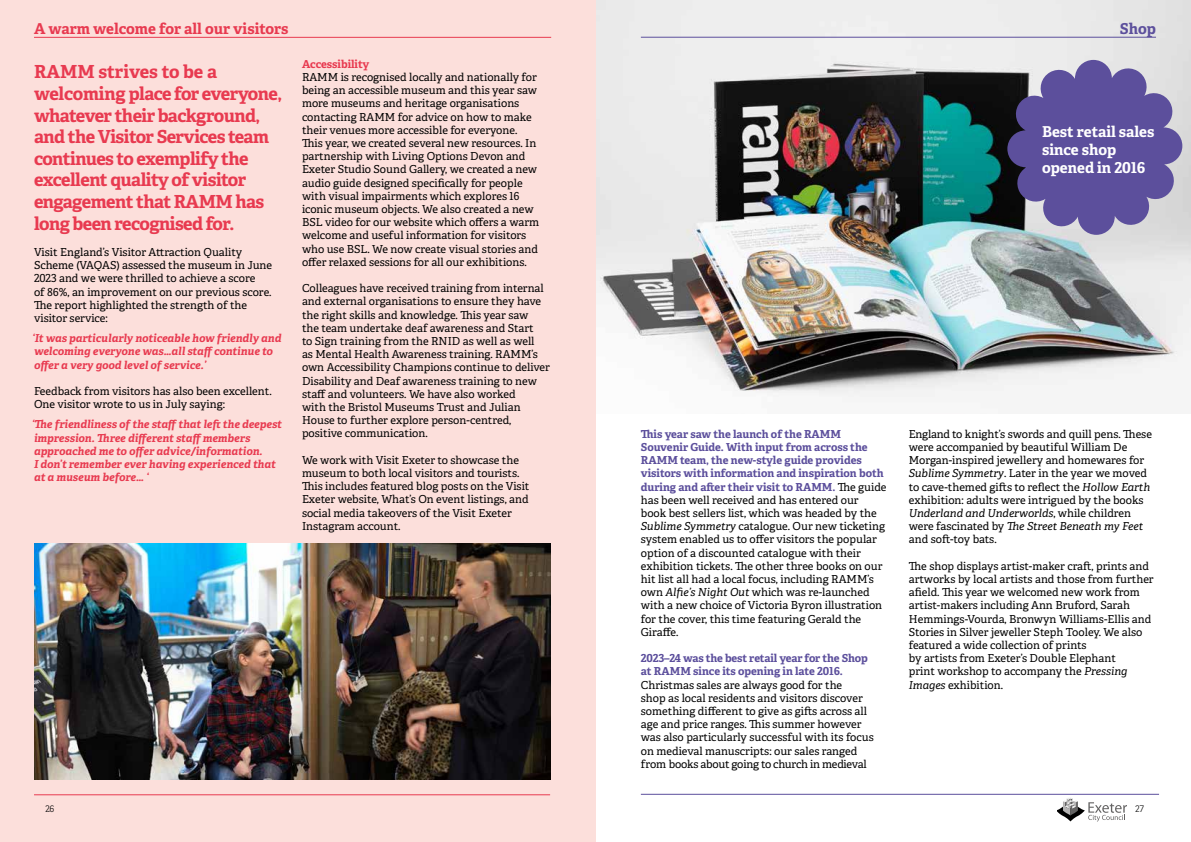
<style>
.page{position:relative;width:1191px;height:842px;background:#fff}
.page>*{position:absolute;margin:0;border:0;box-sizing:border-box;transform-origin:0 0}
.t1{font:700 18px/21.6px "Adelle";letter-spacing:-.03em;color:#e83a50}
.t2{font:700 15px/18px "Adelle";color:#fff}
.t3{font:700 15px "Adelle";color:#e83a50}
.t4{font:700 15px "Adelle";color:#5c4f9c}
.t5{font:11px/13.2px "Adelle";color:#000}
.t6{font:italic 700 11px/13.2px "Adelle";color:#e83a50}
.t7{font:700 11px/13.2px "Adelle";letter-spacing:-.01em;color:#5c4f9c}
.t8{font:700 11px "Adelle";letter-spacing:-.005em;color:#e83a50}
.t9{font:300 9px "Adelle Sans";color:#000}
.t10{font:300 9px "Adelle";color:#000}
.s1{font-weight:700;color:#5c4f9c}
.s2{font-style:italic}
</style>
<div class="page">
<img style="left:595px;top:0;width:596px;height:414px">
<div style="left:0;top:0;width:595px;height:842px;background:#fcdfdb"></div>
<hr style="left:34px;top:37px;width:517px;height:1px;background:#e83a50">
<hr style="left:641px;top:37px;width:515px;height:1px;background:#5c4f9c">
<img style="left:34px;top:543px;width:516px;height:237px">
<hr style="left:34px;top:794px;width:516px;height:1px;background:#e83a50">
<hr style="left:641px;top:794px;width:518px;height:1px;background:#5c4f9c">
<svg style="left:1007px;top:60px;width:175px;height:175px;background:#71689e"></svg>
<svg style="left:1057px;top:798px;width:70px;height:24px"></svg>
<h2 class="t3" style="left:34px;top:19px;width:256px">A warm welcome for all our visitors</h2>
<h2 class="t4" style="left:1119px;top:19px;width:38px">Shop</h2>
<h1 class="t1" style="left:34px;top:61px;width:249px">RAMM strives to be a welcoming place for everyone, whatever their background, and the Visitor Services team continues to exemplify the excellent quality of visitor engagement that RAMM has long been recognised for.</h1>
<p class="t5" style="left:34px;top:246px;width:240px">Visit England’s Visitor Attraction Quality Scheme (VAQAS) assessed the museum in June 2023 and we were thrilled to achieve a score<br>of 86%, an improvement on our previous score.<br>The report highlighted the strength of the visitor service:</p>
<p class="t6" style="left:32px;top:332px;width:251px">‘It was particularly noticeable how friendly and welcoming everyone was…all staff continue to offer a very good level of service.’</p>
<p class="t5" style="left:34px;top:385px;width:239px">Feedback from visitors has also been excellent.<br>One visitor wrote to us in July saying:</p>
<p class="t6" style="left:32px;top:418px;width:251px">‘The friendliness of the staff that left the deepest impression. Three different staff members approached me to offer advice/information.<br>I don’t remember ever having experienced that at a museum before… ‘</p>
<p class="t8" style="left:302px;top:57px;width:69px">Accessibility</p>
<p class="t5" style="left:302px;top:71px;width:239px">RAMM is recognised locally and nationally for being an accessible museum and this year saw more museums and heritage organisations contacting RAMM for advice on how to make their venues more accessible for everyone.<br>This year, we created several new resources. In partnership with Living Options Devon and Exeter Studio Sound Gallery, we created a new audio guide designed specifically for people with visual impairments which explores 16 iconic museum objects. We also created a new BSL video for our website which offers a warm welcome and useful information for visitors who use BSL. We now create visual stories and offer relaxed sessions for all our exhibitions.</p>
<p class="t5" style="left:302px;top:282px;width:249px">Colleagues have received training from internal and external organisations to ensure they have the right skills and knowledge. This year saw<br>the team undertake deaf awareness and Start<br>to Sign training from the RNID as well as well<br>as Mental Health Awareness training. RAMM’s own Accessibility Champions continue to deliver Disability and Deaf awareness training to new staff and volunteers. We have also worked<br>with the Bristol Museums Trust and Julian House to further explore person-centred, positive communication.</p>
<p class="t5" style="left:302px;top:453px;width:229px">We work with Visit Exeter to showcase the museum to both local visitors and tourists.<br>This includes featured blog posts on the Visit Exeter website, What’s On event listings, and social media takeovers of the Visit Exeter Instagram account.</p>
<p class="t10" style="left:45px;top:803px;width:10px">26</p>
<h2 class="t2" style="left:1042px;top:123px;width:114px">Best retail sales since shop opened in 2016</h2>
<p class="t5" style="left:641px;top:427px;width:247px"><span class="s1">This year saw the launch of the RAMM Souvenir Guide. With input from across the RAMM team, the new-style guide provides visitors with information and inspiration both during and after their visit to RAMM.</span> The guide has been well received and has entered our book best sellers list, which was headed by the <span class="s2">Sublime Symmetry</span> catalogue. Our new ticketing system enabled us to offer visitors the popular option of a discounted catalogue with their exhibition tickets. The other three books on our hit list all had a local focus, including RAMM’s own <span class="s2">Alfie’s Night Out</span> which was re-launched with a new choice of Victoria Byron illustration for the cover, this time featuring Gerald the Giraffe.</p>
<p class="t7" style="left:641px;top:652px;width:228px">2023–24 was the best retail year for the Shop at RAMM since its opening in late 2016.</p>
<p class="t5" style="left:641px;top:678px;width:234px">Christmas sales are always good for the<br>shop as local residents and visitors discover something different to give as gifts across all age and price ranges. This summer however was also particularly successful with its focus on medieval manuscripts: our sales ranged from books about going to church in medieval</p>
<p class="t5" style="left:909px;top:427px;width:245px">England to knight’s swords and quill pens. These were accompanied by beautiful William De Morgan-inspired jewellery and homewares for <span class="s2">Sublime Symmetry</span>. Later in the year we moved to cave-themed gifts to reflect the <span class="s2">Hollow Earth </span>exhibition: adults were intrigued by the books <span class="s2">Underland and Underworlds</span>, while children were fascinated by <span class="s2">The Street Beneath my Feet </span>and soft-toy bats.</p>
<p class="t5" style="left:909px;top:559px;width:246px">The shop displays artist-maker craft, prints and artworks by local artists and those from further afield. This year we welcomed new work from artist-makers including Ann Bruford, Sarah Hemmings-Vourda, Bronwyn Williams-Ellis and Stories in Silver jeweller Steph Tooley. We also featured a wide collection of prints<br>by artists from Exeter’s Double Elephant<br>print workshop to accompany the <span class="s2">Pressing Images</span> exhibition.</p>
<p class="t9" style="left:1135px;top:803px;width:10px">27</p>
</div>
